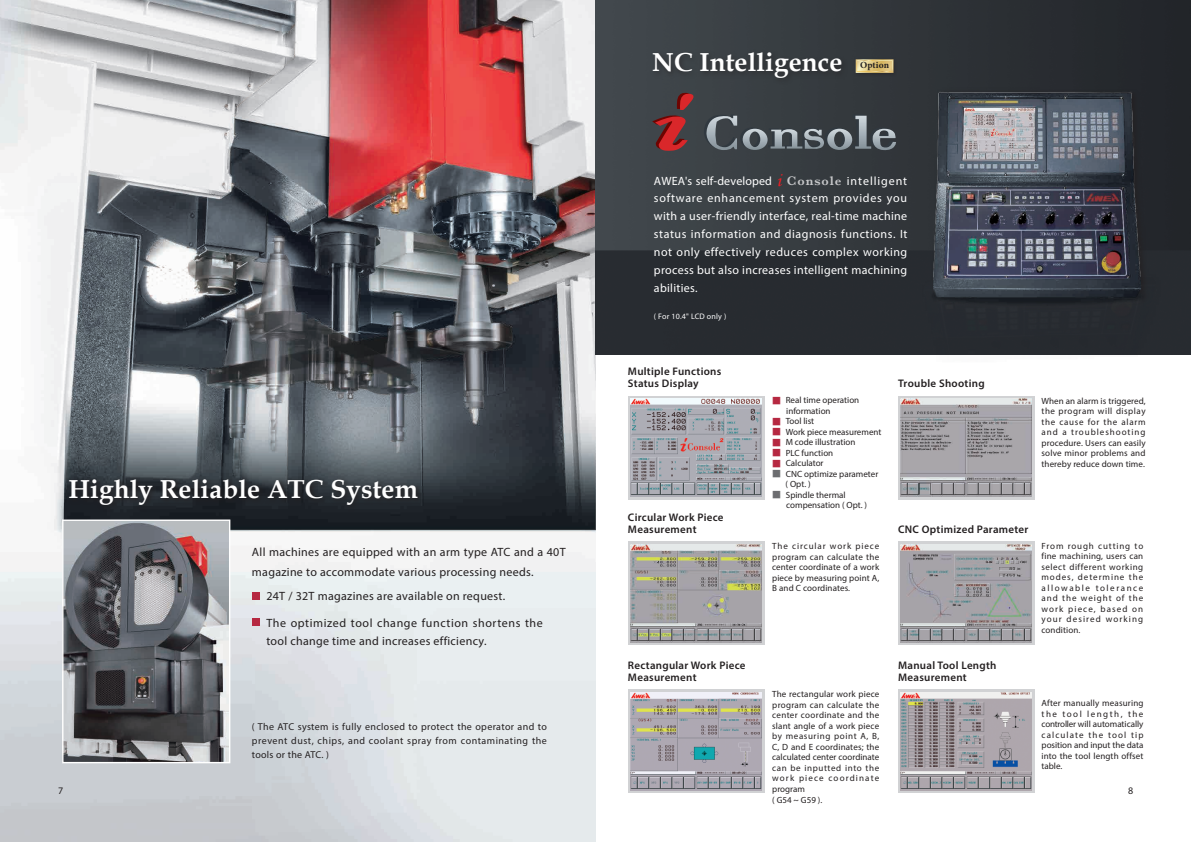
<style>
.page{position:relative;width:1191px;height:842px;background:#fff}
.page>*{position:absolute;margin:0;border:0;box-sizing:border-box;transform-origin:0 0}
.t1{font:700 26px "Book Antiqua";letter-spacing:.005em;color:#fff}
.t2{font:12px/17.9px "Myriad Pro";letter-spacing:.025em;color:#fff;text-align:justify}
.t3{font:12px/20px "Myriad Pro";letter-spacing:.025em;color:#231f20}
.t4{font:12px/18px "Myriad Pro";letter-spacing:.045em;color:#231f20}
.t5{font:600 11px/12px "Myriad Pro";letter-spacing:.025em;color:#231f20}
.t6{font:10px/14px "Myriad Pro";letter-spacing:.05em;color:#231f20;text-align:justify}
.t7{font:700 9.4px "Minion Pro";letter-spacing:.005em;color:#231f20}
.t8{font:9px/10.5px "Myriad Pro";letter-spacing:.005em;color:#231f20;text-align:justify}
.t9{font:8px "Myriad Pro";letter-spacing:.025em;color:#fff}
.s1{font-family:"Monotype Corsiva";font-size:19px;color:#ee1d23}
.s2{font-family:"M Baskerville";font-weight:600;font-size:13px;color:#c7c8ca}
.s3{font-family:"Lin Gothic";font-weight:500;color:#b62841}
.s4{font-family:"Lin Gothic";font-weight:500;color:#6c6d70}
</style>
<div class="page">
<img style="left:0;top:0;width:595px;height:842px">
<img style="left:64px;top:521px;width:164px;height:240px">
<div style="left:62px;top:519px;width:168px;height:244px;border:1px solid #fff"></div>
<img style="left:595px;top:0;width:596px;height:354px">
<svg style="left:66px;top:477px;width:358px;height:35px;background:#262b30"></svg>
<div style="left:252px;top:592px;width:7px;height:7px;background:#b62841"></div>
<div style="left:252px;top:619px;width:7px;height:7px;background:#b62841"></div>
<div style="left:650px;top:50px;width:198px;height:36px;background:#363b3f"></div>
<svg style="left:628px;top:542px;width:136px;height:103px"></svg>
<img style="left:631px;top:544px;width:130px;height:98px">
<svg style="left:898px;top:542px;width:136px;height:103px"></svg>
<img style="left:901px;top:544px;width:130px;height:98px">
<svg style="left:628px;top:690px;width:136px;height:103px"></svg>
<img style="left:631px;top:692px;width:130px;height:98px">
<svg style="left:898px;top:690px;width:136px;height:103px"></svg>
<img style="left:901px;top:692px;width:130px;height:98px">
<svg style="left:628px;top:396px;width:136px;height:103px"></svg>
<img style="left:631px;top:399px;width:130px;height:97px">
<svg style="left:898px;top:456px;width:136px;height:43px"></svg>
<img style="left:901px;top:456px;width:130px;height:40px">
<svg style="left:652px;top:92px;width:45px;height:59px;background:#6c363a"></svg>
<svg style="left:703px;top:114px;width:159px;height:37px;background:#565d62"></svg>
<img style="left:862px;top:73px;width:323px;height:383px">
<div style="left:853px;top:57px;width:44px;height:20px;background:#231f20;opacity:.42"></div>
<svg style="left:855px;top:59px;width:38px;height:14px"></svg>
<h1 class="t1" style="left:652px;top:45px;width:192px">NC Intelligence</h1>
<p class="t7" style="left:860px;top:59px;width:30px">Option</p>
<p class="t2" style="left:654px;top:172px;width:255px">AWEA's self-developed <span class="s1">i</span> <span class="s2">Console</span> intelligent software enhancement system provides you with a user-friendly interface, real-time machine status information and diagnosis functions. It not only effectively reduces complex working process but also increases intelligent machining abilities.</p>
<p class="t9" style="left:654px;top:311px;width:74px">( For 10.4" LCD only )</p>
<h1 class="t1" style="left:68px;top:472px;width:351px">Highly Reliable ATC System</h1>
<h2 class="t3" style="left:252px;top:541px;width:315px">All machines are equipped with an arm type ATC and a 40T magazine to accommodate various processing needs.</h2>
<h2 class="t3" style="left:266px;top:586px;width:240px">24T / 32T magazines are available on request.</h2>
<h2 class="t4" style="left:266px;top:613px;width:278px">The optimized tool change function shortens the tool change time and increases efficiency.</h2>
<p class="t5" style="left:628px;top:365px;width:95px">Multiple Functions<br>Status Display</p>
<p class="t5" style="left:628px;top:511px;width:97px">Circular Work Piece<br>Measurement</p>
<p class="t8" style="left:786px;top:395px;width:75px;text-indent:-14px"><span class="s3">■</span> Real time operation information</p>
<p class="t8" style="left:772px;top:416px;width:44px"><span class="s3">■</span> Tool list</p>
<p class="t8" style="left:772px;top:426px;width:111px"><span class="s3">■</span> Work piece measurement</p>
<p class="t8" style="left:772px;top:437px;width:85px"><span class="s3">■</span> M code illustration</p>
<p class="t8" style="left:772px;top:447px;width:63px"><span class="s3">■</span> PLC function</p>
<p class="t8" style="left:772px;top:458px;width:53px"><span class="s3">■</span> Calculator</p>
<p class="t8" style="left:785px;top:468px;width:94px;text-indent:-13px"><span class="s4">■</span> CNC optimize parameter ( Opt. )</p>
<p class="t8" style="left:786px;top:489px;width:82px;text-indent:-14px"><span class="s4">■</span> Spindle thermal compensation ( Opt. )</p>
<p class="t8" style="left:772px;top:541px;width:109px">The circular work piece program can calculate the center coordinate of a work piece by measuring point A, B and C coordinates.</p>
<p class="t5" style="left:898px;top:377px;width:88px">Trouble Shooting</p>
<p class="t5" style="left:898px;top:523px;width:132px">CNC Optimized Parameter</p>
<p class="t5" style="left:628px;top:659px;width:119px">Rectangular Work Piece<br>Measurement</p>
<p class="t5" style="left:898px;top:659px;width:100px">Manual Tool Length<br>Measurement</p>
<p class="t8" style="left:1041px;top:395px;width:106px">When an alarm is triggered, the program will display the cause for the alarm and a troubleshooting procedure. Users can easily solve minor problems and thereby reduce down time.</p>
<p class="t8" style="left:1041px;top:540px;width:103px">From rough cutting to fine machining, users can select different working modes, determine the allowable tolerance and the weight of the work piece, based on your desired working condition.</p>
<p class="t8" style="left:772px;top:689px;width:109px">The rectangular work piece program can calculate the center coordinate and the slant angle of a work piece by measuring point A, B, C, D and E coordinates; the calculated center coordinate can be inputted into the work piece coordinate program</p>
<p class="t8" style="left:772px;top:795px;width:52px">( G54 ~ G59 ).</p>
<p class="t8" style="left:1041px;top:698px;width:103px">After manually measuring the tool length, the controller will automatically calculate the tool tip position and input the data into the tool length offset table.</p>
<p class="t6" style="left:252px;top:719px;width:296px">( The ATC system is fully enclosed to protect the operator and to prevent dust, chips, and coolant spray from contaminating the tools or the ATC. )</p>
<p class="t6" style="left:58px;top:783px;width:7px">7</p>
<p class="t6" style="left:1128px;top:783px;width:7px">8</p>
</div>
